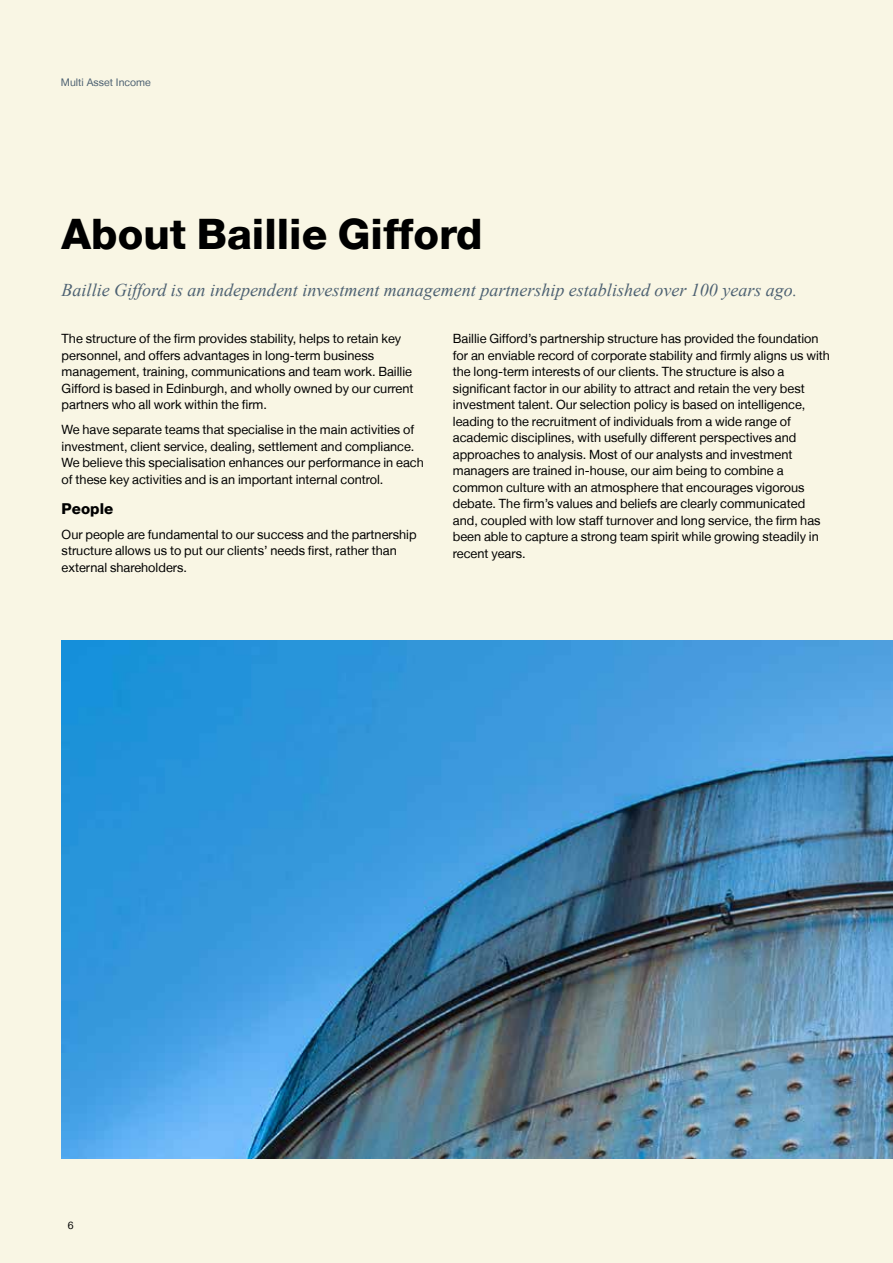
<style>
.page{position:relative;width:893px;height:1263px;background:#f9f6e4}
.page>*{position:absolute;margin:0;border:0;box-sizing:border-box;transform-origin:0 0}
.t1{font:800 42px "Helvetica Neue LT";color:#000}
.t2{font:italic 18px "Times New Roman";color:#4d6172}
.t3{font:800 15px "Helvetica Neue LT";color:#000}
.t4{font:12.75px/16.5px "Helvetica Neue LT";color:#000}
.t5{font:10.5px "Helvetica Neue LT";color:#4d6172}
.t6{font:10.5px "Helvetica Neue LT";color:#000}
</style>
<div class="page">
<img style="left:62px;top:640px;width:831px;height:519px">
<p class="t5" style="left:61px;top:76px;width:91px">Multi Asset Income</p>
<h1 class="t1" style="left:62px;top:209px;width:422px">About Baillie Gifford</h1>
<h2 class="t2" style="left:62px;top:277px;width:737px">Baillie Gifford is an independent investment management partnership established over 100 years ago.</h2>
<p class="t4" style="left:453px;top:330px;width:379px">Baillie Gifford’s partnership structure has provided the foundation for an enviable record of corporate stability and firmly aligns us with the long-term interests of our clients. The structure is also a significant factor in our ability to attract and retain the very best investment talent. Our selection policy is based on intelligence, leading to the recruitment of individuals from a wide range of academic disciplines, with usefully different perspectives and approaches to analysis. Most of our analysts and investment managers are trained in-house, our aim being to combine a common culture with an atmosphere that encourages vigorous debate. The firm’s values and beliefs are clearly communicated and, coupled with low staff turnover and long service, the firm has been able to capture a strong team spirit while growing steadily in recent years.</p>
<p class="t4" style="left:62px;top:330px;width:353px">The structure of the firm provides stability, helps to retain key personnel, and offers advantages in long-term business management, training, communications and team work. Baillie Gifford is based in Edinburgh, and wholly owned by our current partners who all work within the firm.</p>
<p class="t4" style="left:62px;top:421px;width:364px">We have separate teams that specialise in the main activities of investment, client service, dealing, settlement and compliance.<br>We believe this specialisation enhances our performance in each of these key activities and is an important internal control.</p>
<p class="t3" style="left:62px;top:500px;width:53px">People</p>
<p class="t4" style="left:62px;top:526px;width:356px">Our people are fundamental to our success and the partnership structure allows us to put our clients’ needs first, rather than external shareholders.</p>
<p class="t6" style="left:68px;top:1219px;width:7px">6</p>
</div>
